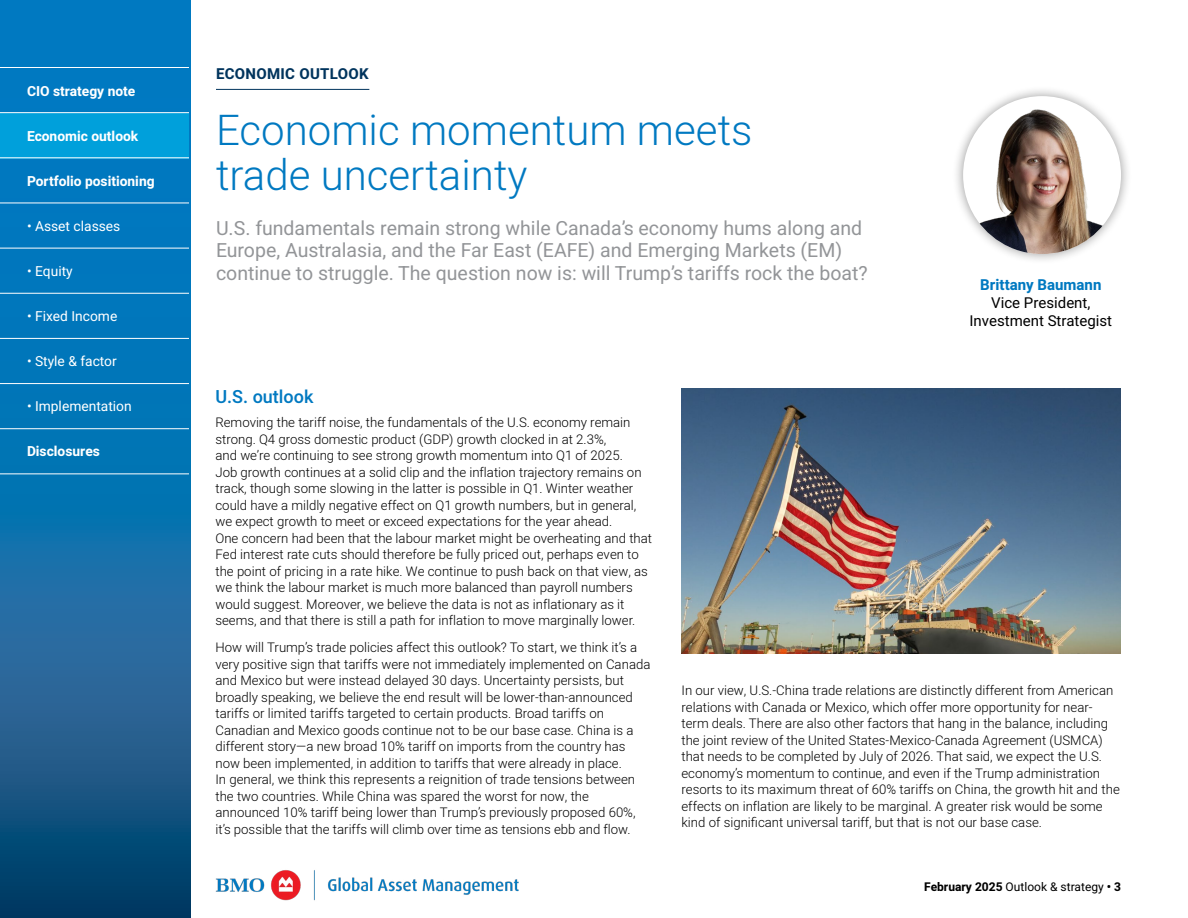
<style>
.page{position:relative;width:1188px;height:918px;background:#fff}
.page>*{position:absolute;margin:0;border:0;box-sizing:border-box;transform-origin:0 0}
.Heading_1{font:300 42px/45px "Heebo";color:#0079c1}
.Paragraph_1{font:19.5px/22.5px "Heebo";color:#939598}
.Heading_3{font:500 18px "Heebo";color:#0079c1}
.t1{font:15px/18px "Heebo";color:#000;text-align:center}
.t2{font:700 15px "Heebo";color:#0079c1}
.Heading_2{font:700 15px "Heebo";letter-spacing:.02em;color:#00345d}
.t3{font:700 13.8px "Heebo";color:#fff}
.t4{font:13.8px "Heebo";color:#fff}
.Paragraph_2{font:300 13.2px/16.5px "Heebo";color:#000}
.t5{font:12px "Heebo";color:#000}
.s1{font-weight:700}
</style>
<div class="page">
<img style="left:215px;top:870px;width:304px;height:31px">
<svg style="left:0;top:0;width:190px;height:918px;background:#0c6ba6"></svg>
<div style="left:0;top:113px;width:189px;height:46px;background:#00a0db"></div>
<hr style="left:0;top:67px;width:189px;height:1px;background:#fff">
<hr style="left:0;top:112px;width:189px;height:1px;background:#fff">
<hr style="left:0;top:158px;width:189px;height:1px;background:#fff">
<hr style="left:0;top:203px;width:189px;height:1px;background:#fff">
<hr style="left:0;top:248px;width:189px;height:1px;background:#fff">
<hr style="left:0;top:293px;width:189px;height:1px;background:#fff">
<hr style="left:0;top:338px;width:189px;height:1px;background:#fff">
<hr style="left:0;top:383px;width:189px;height:1px;background:#fff">
<hr style="left:0;top:428px;width:189px;height:1px;background:#fff">
<hr style="left:0;top:474px;width:189px;height:1px;background:#fff">
<div style="left:952px;top:85px;width:180px;height:180px;background:#000;opacity:.4"></div>
<div style="left:963px;top:96px;width:158px;height:158px;background:#fff;border-radius:50%"></div>
<img style="left:972px;top:96px;width:138px;height:158px">
<hr style="left:216px;top:89px;width:153px;height:1px;background:#00345d">
<img style="left:681px;top:388px;width:439px;height:265px">
<p class="t3" style="left:27px;top:81px;width:110px">CIO strategy note</p>
<p class="t3" style="left:27px;top:126px;width:113px">Economic outlook</p>
<p class="t3" style="left:27px;top:171px;width:129px">Portfolio positioning</p>
<p class="t4" style="left:27px;top:216px;width:95px">• Asset classes</p>
<p class="t4" style="left:27px;top:261px;width:47px">• Equity</p>
<p class="t4" style="left:27px;top:306px;width:92px">• Fixed Income</p>
<p class="t4" style="left:27px;top:351px;width:91px">• Style &amp; factor</p>
<p class="t4" style="left:27px;top:396px;width:106px">• Implementation</p>
<p class="t3" style="left:27px;top:441px;width:74px">Disclosures</p>
<p class="Heading_2" style="left:216px;top:63px;width:154px">ECONOMIC OUTLOOK</p>
<p class="Heading_1" style="left:216px;top:107px;width:538px">Economic momentum meets trade uncertainty</p>
<p class="Paragraph_1" style="left:216px;top:217px;width:653px">U.S. fundamentals remain strong while Canada’s economy hums along and<br>Europe, Australasia, and the Far East (EAFE) and Emerging Markets (EM) continue to struggle. The question now is: will Trump’s tariffs rock the boat?</p>
<p class="t2" style="left:980px;top:274px;width:123px">Brittany Baumann</p>
<p class="t1" style="left:970px;top:294px;width:144px">Vice President,<br>Investment Strategist</p>
<p class="Heading_3" style="left:215px;top:384px;width:100px">U.S. outlook</p>
<p class="Paragraph_2" style="left:215px;top:414px;width:438px">Removing the tariff noise, the fundamentals of the U.S. economy remain strong. Q4 gross domestic product (GDP) growth clocked in at 2.3%,<br>and we’re continuing to see strong growth momentum into Q1 of 2025.<br>Job growth continues at a solid clip and the inflation trajectory remains on track, though some slowing in the latter is possible in Q1. Winter weather could have a mildly negative effect on Q1 growth numbers, but in general, we expect growth to meet or exceed expectations for the year ahead.<br>One concern had been that the labour market might be overheating and that Fed interest rate cuts should therefore be fully priced out, perhaps even to the point of pricing in a rate hike. We continue to push back on that view, as we think the labour market is much more balanced than payroll numbers would suggest. Moreover, we believe the data is not as inflationary as it seems, and that there is still a path for inflation to move marginally lower.</p>
<p class="Paragraph_2" style="left:215px;top:639px;width:437px">How will Trump’s trade policies affect this outlook? To start, we think it’s a very positive sign that tariffs were not immediately implemented on Canada and Mexico but were instead delayed 30 days. Uncertainty persists, but broadly speaking, we believe the end result will be lower-than-announced tariffs or limited tariffs targeted to certain products. Broad tariffs on Canadian and Mexico goods continue not to be our base case. China is a different story—a new broad 10% tariff on imports from the country has now been implemented, in addition to tariffs that were already in place.<br>In general, we think this represents a reignition of trade tensions between the two countries. While China was spared the worst for now, the announced 10% tariff being lower than Trump’s previously proposed 60%, it’s possible that the tariffs will climb over time as tensions ebb and flow.</p>
<p class="Paragraph_2" style="left:681px;top:682px;width:440px">In our view, U.S.-China trade relations are distinctly different from American relations with Canada or Mexico, which offer more opportunity for near&shy;term deals. There are also other factors that hang in the balance, including the joint review of the United States-Mexico-Canada Agreement (USMCA) that needs to be completed by July of 2026. That said, we expect the U.S. economy’s momentum to continue, and even if the Trump administration resorts to its maximum threat of 60% tariffs on China, the growth hit and the effects on inflation are likely to be marginal. A greater risk would be some kind of significant universal tariff, but that is not our base case.</p>
<p class="t5" style="left:924px;top:878px;width:198px"><span class="s1">February 2025</span> Outlook &amp; strategy <span class="s1">• 3</span></p>
</div>
